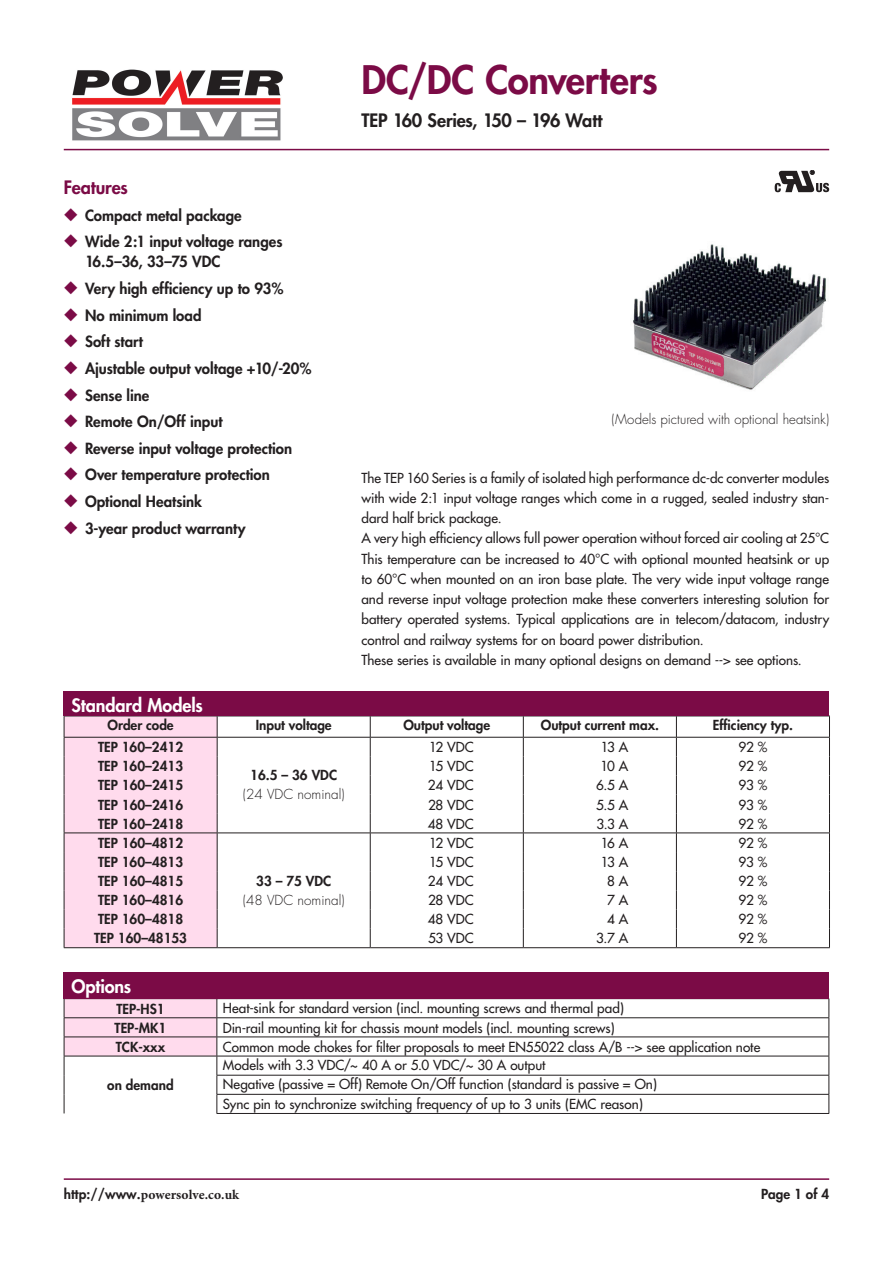
<style>
.page{position:relative;width:893px;height:1263px;background:#fff}
.page>*{position:absolute;margin:0;border:0;box-sizing:border-box;transform-origin:0 0}
.t1{font:800 38.25px "Futura";letter-spacing:-.005em;color:#7b0b46}
.t2{font:800 18px "Futura";letter-spacing:-.01em;color:#231f20}
.t3{font:800 18px "Futura";letter-spacing:-.005em;color:#fff}
.t4{font:800 18px "Futura";letter-spacing:-.01em;color:#7b0b46}
.t5{font:800 15px/20.2px "Futura";color:#231f20}
.t6{font:13.5px/20.2px "Futura";color:#231f20}
.t7{font:800 13.5px "Futura";color:#231f20}
.t8{font:300 13.5px "Futura";color:#231f20}
.t9{font:700 13.5px "Minion Pro";letter-spacing:.005em;color:#231f20}
.s1{color:#7b0b46}
.s2{font-family:"Futura";font-weight:800}
</style>
<div class="page">
<hr style="left:64px;top:1178px;width:765px;height:2px;background:#7b0b46">
<hr style="left:64px;top:149px;width:765px;height:1px;background:#7b0b46">
<hr style="left:217px;top:716px;width:153px;height:1px;background:#231f20">
<hr style="left:370px;top:716px;width:153px;height:1px;background:#231f20">
<hr style="left:523px;top:716px;width:153px;height:1px;background:#231f20">
<hr style="left:676px;top:716px;width:154px;height:1px;background:#231f20">
<svg style="left:523px;top:716px;width:1px;height:231px"></svg>
<svg style="left:676px;top:716px;width:1px;height:231px"></svg>
<svg style="left:370px;top:716px;width:1px;height:231px"></svg>
<hr style="left:217px;top:737px;width:153px;height:1px;background:#231f20">
<hr style="left:370px;top:737px;width:153px;height:1px;background:#231f20">
<hr style="left:523px;top:737px;width:153px;height:1px;background:#231f20">
<hr style="left:676px;top:737px;width:154px;height:1px;background:#231f20">
<hr style="left:217px;top:833px;width:153px;height:1px;background:#231f20">
<hr style="left:370px;top:833px;width:153px;height:1px;background:#231f20">
<hr style="left:523px;top:833px;width:153px;height:1px;background:#231f20">
<hr style="left:676px;top:833px;width:154px;height:1px;background:#231f20">
<div style="left:64px;top:716px;width:154px;height:231px;background:#ffdbed"></div>
<svg style="left:829px;top:716px;width:1px;height:231px"></svg>
<hr style="left:64px;top:947px;width:153px;height:1px;background:#231f20">
<hr style="left:217px;top:947px;width:153px;height:1px;background:#231f20">
<hr style="left:370px;top:947px;width:153px;height:1px;background:#231f20">
<hr style="left:523px;top:947px;width:153px;height:1px;background:#231f20">
<hr style="left:676px;top:947px;width:154px;height:1px;background:#231f20">
<div style="left:64px;top:691px;width:765px;height:25px;background:#7b0b46"></div>
<svg style="left:775px;top:170px;width:54px;height:22px"></svg>
<img style="left:633px;top:244px;width:193px;height:146px">
<svg style="left:218px;top:999px;width:611px;height:114px"></svg>
<hr style="left:217px;top:1075px;width:612px;height:1px;background:#231f20">
<hr style="left:217px;top:1094px;width:612px;height:1px;background:#231f20">
<hr style="left:217px;top:1113px;width:612px;height:1px;background:#231f20">
<hr style="left:64px;top:998px;width:153px;height:1px;background:#231f20">
<hr style="left:217px;top:998px;width:612px;height:1px;background:#231f20">
<hr style="left:217px;top:1017px;width:612px;height:1px;background:#231f20">
<hr style="left:217px;top:1036px;width:612px;height:1px;background:#231f20">
<svg style="left:64px;top:999px;width:154px;height:114px"></svg>
<svg style="left:829px;top:999px;width:1px;height:114px"></svg>
<hr style="left:64px;top:1056px;width:153px;height:1px;background:#231f20">
<hr style="left:217px;top:1056px;width:612px;height:1px;background:#231f20">
<div style="left:64px;top:972px;width:765px;height:26px;background:#7b0b46"></div>
<img style="left:72px;top:69px;width:211px;height:72px">
<h2 class="t4" style="left:64px;top:178px;width:66px">Features</h2>
<p class="t5" style="left:64px;top:206px;width:179px"><span class="s1">◆</span> Compact metal package</p>
<p class="t5" style="left:85px;top:233px;width:199px;text-indent:-21px"><span class="s1">◆</span> Wide 2:1 input voltage ranges<br>16.5–36, 33–75 VDC</p>
<p class="t5" style="left:64px;top:279px;width:221px"><span class="s1">◆</span> Very high efficiency up to 93%</p>
<p class="t5" style="left:64px;top:306px;width:139px"><span class="s1">◆</span> No minimum load</p>
<p class="t5" style="left:64px;top:333px;width:81px"><span class="s1">◆</span> Soft start</p>
<p class="t5" style="left:64px;top:359px;width:249px"><span class="s1">◆</span> Ajustable output voltage +10/-20%</p>
<p class="t5" style="left:64px;top:386px;width:87px"><span class="s1">◆</span> Sense line</p>
<p class="t5" style="left:64px;top:413px;width:160px"><span class="s1">◆</span> Remote On/Off input</p>
<p class="t5" style="left:64px;top:439px;width:230px"><span class="s1">◆</span> Reverse input voltage protection</p>
<p class="t5" style="left:64px;top:466px;width:208px"><span class="s1">◆</span> Over temperature protection</p>
<p class="t5" style="left:64px;top:492px;width:140px"><span class="s1">◆</span> Optional Heatsink</p>
<p class="t5" style="left:64px;top:519px;width:183px"><span class="s1">◆</span> 3-year product warranty</p>
<h2 class="t3" style="left:72px;top:696px;width:133px">Standard Models</h2>
<h1 class="t1" style="left:361px;top:61px;width:298px">DC/DC Converters</h1>
<h2 class="t2" style="left:361px;top:111px;width:243px">TEP 160 Series, 150 – 196 Watt</h2>
<p class="t8" style="left:611px;top:413px;width:219px">(Models pictured with optional heatsink)</p>
<p class="t6" style="left:361px;top:468px;width:469px">The TEP 160 Series is a family of isolated high performance dc-dc converter modules with wide 2:1 input voltage ranges which come in a rugged, sealed industry stan&shy;dard half brick package.<br>A very high efficiency allows full power operation without forced air cooling at 25°C This temperature can be increased to 40°C with optional mounted heatsink or up to 60°C when mounted on an iron base plate. The very wide input voltage range and reverse input voltage protection make these converters interesting solution for battery operated systems. Typical applications are in telecom/datacom, industry control and railway systems for on board power distribution.<br>These series is available in many optional designs on demand --&gt; see options.</p>
<p class="t7" style="left:108px;top:718px;width:68px">Order code</p>
<p class="t7" style="left:256px;top:718px;width:78px">Input voltage</p>
<p class="t7" style="left:403px;top:718px;width:88px">Output voltage</p>
<p class="t7" style="left:541px;top:718px;width:120px">Output current max.</p>
<p class="t7" style="left:713px;top:718px;width:82px">Efficiency typ.</p>
<p class="t7" style="left:98px;top:740px;width:87px">TEP 160–2412</p>
<p class="t6" style="left:429px;top:738px;width:46px">12 VDC</p>
<p class="t6" style="left:601px;top:738px;width:29px">13 A</p>
<p class="t6" style="left:738px;top:738px;width:30px">92 %</p>
<p class="t7" style="left:98px;top:760px;width:87px">TEP 160–2413</p>
<p class="t7" style="left:250px;top:769px;width:88px">16.5 – 36 VDC</p>
<p class="t6" style="left:429px;top:757px;width:46px">15 VDC</p>
<p class="t6" style="left:600px;top:757px;width:30px">10 A</p>
<p class="t6" style="left:739px;top:757px;width:30px">92 %</p>
<p class="t6" style="left:428px;top:776px;width:47px">24 VDC</p>
<p class="t6" style="left:596px;top:776px;width:34px">6.5 A</p>
<p class="t6" style="left:739px;top:776px;width:30px">93 %</p>
<p class="t7" style="left:98px;top:779px;width:87px">TEP 160–2415</p>
<p class="t8" style="left:243px;top:788px;width:103px">(24 VDC nominal)</p>
<p class="t7" style="left:98px;top:798px;width:87px">TEP 160–2416</p>
<p class="t6" style="left:428px;top:795px;width:47px">28 VDC</p>
<p class="t6" style="left:596px;top:795px;width:34px">5.5 A</p>
<p class="t6" style="left:739px;top:795px;width:30px">93 %</p>
<p class="t7" style="left:98px;top:817px;width:87px">TEP 160–2418</p>
<p class="t6" style="left:428px;top:814px;width:47px">48 VDC</p>
<p class="t6" style="left:596px;top:814px;width:34px">3.3 A</p>
<p class="t6" style="left:739px;top:814px;width:30px">92 %</p>
<p class="t7" style="left:98px;top:836px;width:87px">TEP 160–4812</p>
<p class="t6" style="left:429px;top:833px;width:46px">12 VDC</p>
<p class="t6" style="left:601px;top:833px;width:29px">16 A</p>
<p class="t6" style="left:738px;top:833px;width:30px">92 %</p>
<p class="t7" style="left:98px;top:855px;width:87px">TEP 160–4813</p>
<p class="t6" style="left:429px;top:853px;width:46px">15 VDC</p>
<p class="t6" style="left:601px;top:853px;width:29px">13 A</p>
<p class="t6" style="left:739px;top:853px;width:30px">93 %</p>
<p class="t7" style="left:98px;top:874px;width:87px">TEP 160–4815</p>
<p class="t7" style="left:256px;top:874px;width:77px">33 – 75 VDC</p>
<p class="t6" style="left:428px;top:872px;width:47px">24 VDC</p>
<p class="t6" style="left:607px;top:872px;width:23px">8 A</p>
<p class="t6" style="left:738px;top:872px;width:30px">92 %</p>
<p class="t7" style="left:98px;top:893px;width:87px">TEP 160–4816</p>
<p class="t8" style="left:243px;top:894px;width:103px">(48 VDC nominal)</p>
<p class="t6" style="left:428px;top:891px;width:47px">28 VDC</p>
<p class="t6" style="left:607px;top:891px;width:23px">7 A</p>
<p class="t6" style="left:738px;top:891px;width:30px">92 %</p>
<p class="t7" style="left:98px;top:913px;width:87px">TEP 160–4818</p>
<p class="t6" style="left:428px;top:910px;width:47px">48 VDC</p>
<p class="t6" style="left:607px;top:910px;width:23px">4 A</p>
<p class="t6" style="left:738px;top:910px;width:30px">92 %</p>
<p class="t7" style="left:94px;top:932px;width:94px">TEP 160–48153</p>
<p class="t6" style="left:428px;top:929px;width:47px">53 VDC</p>
<p class="t6" style="left:596px;top:929px;width:34px">3.7 A</p>
<p class="t6" style="left:739px;top:929px;width:30px">92 %</p>
<h2 class="t3" style="left:72px;top:977px;width:61px">Options</h2>
<p class="t7" style="left:116px;top:1002px;width:50px">TEP-HS1</p>
<p class="t6" style="left:223px;top:998px;width:403px">Heat-sink for standard version (incl. mounting screws and thermal pad)</p>
<p class="t7" style="left:115px;top:1021px;width:53px">TEP-MK1</p>
<p class="t6" style="left:223px;top:1018px;width:393px">Din-rail mounting kit for chassis mount models (incl. mounting screws)</p>
<p class="t7" style="left:116px;top:1040px;width:51px">TCK-xxx</p>
<p class="t6" style="left:223px;top:1037px;width:539px">Common mode chokes for filter proposals to meet EN55022 class A/B --&gt; see application note</p>
<p class="t7" style="left:107px;top:1078px;width:68px">on demand</p>
<p class="t6" style="left:223px;top:1056px;width:436px;line-height:19.5px">Models with 3.3 VDC/~ 40 A or 5.0 VDC/~ 30 A output<br>Negative (passive = Off) Remote On/Off function (standard is passive = On)<br>Sync pin to synchronize switching frequency of up to 3 units (EMC reason)</p>
<p class="t9" style="left:64px;top:1185px;width:177px"><span class="s2">http://www.</span>powersolve.co.uk</p>
<p class="t7" style="left:761px;top:1187px;width:69px">Page 1 of 4</p>
</div>
